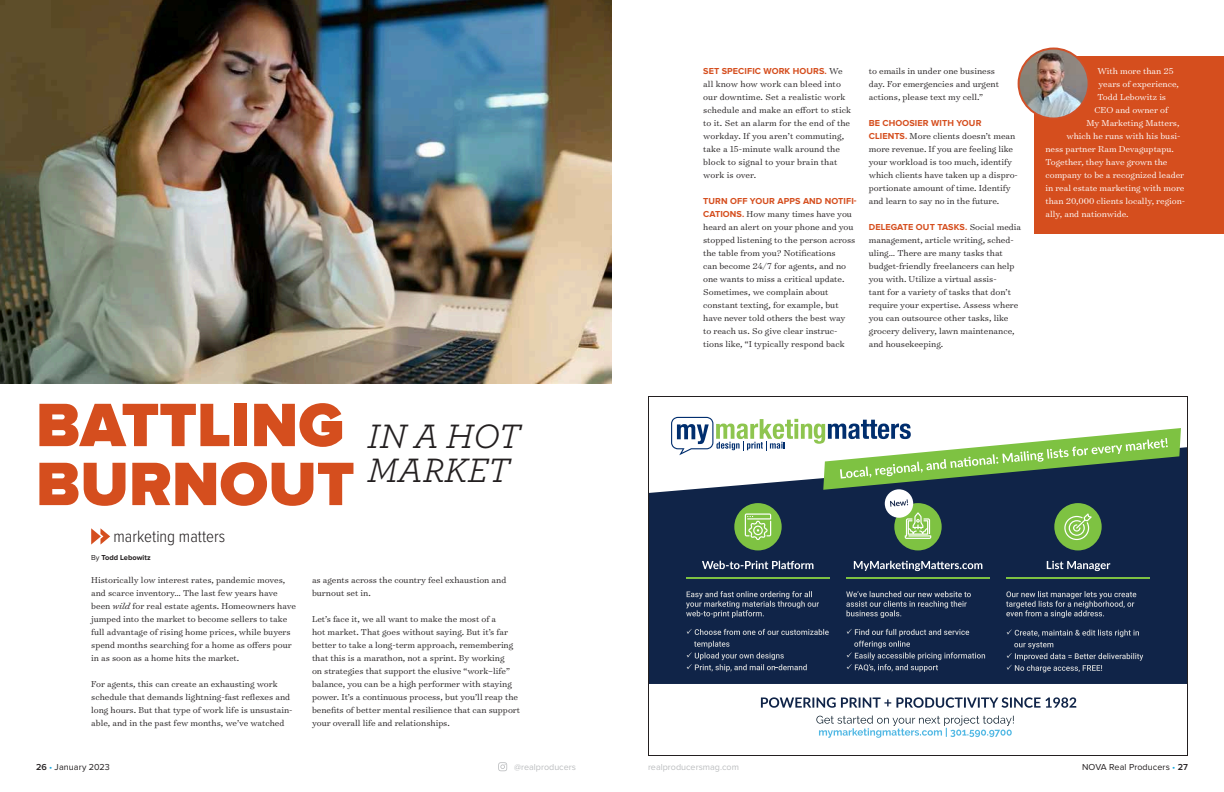
<style>
.page{position:relative;width:1224px;height:792px;background:#fff}
.page>*{position:absolute;margin:0;border:0;box-sizing:border-box;transform-origin:0 0}
.t1{font:900 63.5px/59px "Proxima Nova";color:#d54e1e}
.t2{font:italic 35.5px/34.2px "Archer Pro";color:#231f20}
.t3{font:300 17px "Proxima Nova Cond";color:#231f20}
.t4{font:300 9.8px/13px "Surveyor Text";color:#231f20}
.t5{font:300 9.8px "Surveyor Text";color:#fff}
.t6{font:700 9px "Proxima Nova";letter-spacing:.01em;color:#d54e1e}
.t7{font:9px "Proxima Nova";letter-spacing:.01em;color:#231f20}
.t8{font:9px "Proxima Nova";color:#bcbec0}
.t9{font:700 7.5px "Proxima Nova";color:#231f20}
.s1{font-weight:400}
.s2{font-style:italic}
.s3{font-family:"Surveyor Text";font-weight:300;font-size:9.8px;color:#231f20}
.s4{font-family:"Proxima Nova";font-weight:700;font-size:9px;color:#d54e1e}
.s5{font-weight:600}
.s6{color:#19a8e0}
</style>
<div class="page">
<svg style="left:498px;top:762px;width:9px;height:9px"></svg>
<div style="left:1034px;top:56px;width:190px;height:177px;background:#d54e1e"></div>
<svg style="left:91px;top:528px;width:19px;height:17px"></svg>
<svg style="left:648px;top:396px;width:540px;height:360px"></svg>
<img style="left:0;top:0;width:612px;height:384px">
<img style="left:1019px;top:49px;width:70px;height:70px;border-radius:35px">
<div style="left:1018px;top:48px;width:72px;height:72px;border:2px solid #d25027;border-radius:50%"></div>
<h1 class="t1" style="left:36px;top:398px;width:320px">BATTLING<br>BURNOUT</h1>
<h3 class="t3" style="left:113px;top:528px;width:113px">marketing matters</h3>
<h2 class="t2" style="left:367px;top:417px;width:155px">IN A HOT<br>MARKET</h2>
<p class="t9" style="left:91px;top:554px;width:61px"><span class="s1">By</span> Todd Lebowitz</p>
<p class="t4" style="left:91px;top:573px;width:206px">Historically low interest rates, pandemic moves, and scarce inventory… The last few years have been <span class="s2">wild</span> for real estate agents. Homeowners have jumped into the market to become sellers to take full advantage of rising home prices, while buyers spend months searching for a home as offers pour in as soon as a home hits the market.</p>
<p class="t4" style="left:91px;top:677px;width:203px">For agents, this can create an exhausting work schedule that demands lightning-fast reflexes and long hours. But that type of work life is unsustain&shy;able, and in the past few months, we’ve watched</p>
<p class="t4" style="left:312px;top:573px;width:196px">as agents across the country feel exhaustion and burnout set in.</p>
<p class="t4" style="left:312px;top:612px;width:210px">Let’s face it, we all want to make the most of a<br>hot market. That goes without saying. But it’s far better to take a long-term approach, remembering that this is a marathon, not a sprint. By working<br>on strategies that support the elusive “work–life” balance, you can be a high performer with staying power. It’s a continuous process, but you’ll reap the benefits of better mental resilience that can support your overall life and relationships.</p>
<p class="t6" style="left:703px;top:67px;width:141px">SET SPECIFIC WORK HOURS. <span class="s3">We</span></p>
<p class="t4" style="left:703px;top:78px;width:149px">all know how work can bleed into our downtime. Set a realistic work schedule and make an effort to stick to it. Set an alarm for the end of the workday. If you aren’t commuting, take a 15-minute walk around the block to signal to your brain that work is over.</p>
<p class="t6" style="left:703px;top:197px;width:155px">TURN OFF YOUR APPS AND NOTIFI-</p>
<p class="t4" style="left:703px;top:208px;width:154px"><span class="s4">CATIONS.</span> How many times have you heard an alert on your phone and you stopped listening to the person across the table from you? Notifications<br>can become 24/7 for agents, and no one wants to miss a critical update.<br>Sometimes, we complain about constant texting, for example, but have never told others the best way to reach us. So give clear instruc&shy;tions like, “I typically respond back</p>
<p class="t4" style="left:869px;top:65px;width:132px">to emails in under one business day. For emergencies and urgent actions, please text my cell.”</p>
<p class="t6" style="left:869px;top:119px;width:114px">BE CHOOSIER WITH YOUR</p>
<p class="t4" style="left:869px;top:130px;width:151px"><span class="s4">CLIENTS.</span> More clients doesn’t mean more revenue. If you are feeling like your workload is too much, identify which clients have taken up a dispro&shy;portionate amount of time. Identify and learn to say no in the future.</p>
<p class="t6" style="left:869px;top:223px;width:154px">DELEGATE OUT TASKS. <span class="s3">Social media</span></p>
<p class="t4" style="left:869px;top:234px;width:151px">management, article writing, sched&shy;uling… There are many tasks that budget-friendly freelancers can help you with. Utilize a virtual assis-<br>tant for a variety of tasks that don’t require your expertise. Assess where you can outsource other tasks, like grocery delivery, lawn maintenance, and housekeeping.</p>
<p class="t5" style="left:1097px;top:65px;width:78px">With more than 25</p>
<p class="t5" style="left:1098px;top:78px;width:82px">years of experience,</p>
<p class="t5" style="left:1097px;top:91px;width:70px">Todd Lebowitz is</p>
<p class="t5" style="left:1094px;top:104px;width:75px">CEO and owner of</p>
<p class="t5" style="left:1086px;top:117px;width:95px">My Marketing Matters,</p>
<p class="t5" style="left:1066px;top:130px;width:116px">which he runs with his busi-</p>
<p class="t5" style="left:1045px;top:143px;width:130px">ness partner Ram Devaguptapu.</p>
<p class="t5" style="left:1045px;top:156px;width:123px">Together, they have grown the</p>
<p class="t5" style="left:1045px;top:169px;width:140px">company to be a recognized leader</p>
<p class="t5" style="left:1045px;top:182px;width:141px">in real estate marketing with more</p>
<p class="t5" style="left:1045px;top:195px;width:141px">than 20,000 clients locally, region-</p>
<p class="t5" style="left:1045px;top:208px;width:85px">ally, and nationwide.</p>
<p class="t7" style="left:36px;top:762px;width:75px"><span class="s5">26</span> <span class="s6">•</span> January 2023</p>
<p class="t8" style="left:514px;top:762px;width:63px">@realproducers</p>
<p class="t8" style="left:648px;top:762px;width:92px">realproducersmag.com</p>
<p class="t7" style="left:1082px;top:762px;width:107px">NOVA Real Producers <span class="s6">•</span> <span class="s5">27</span></p>
</div>
